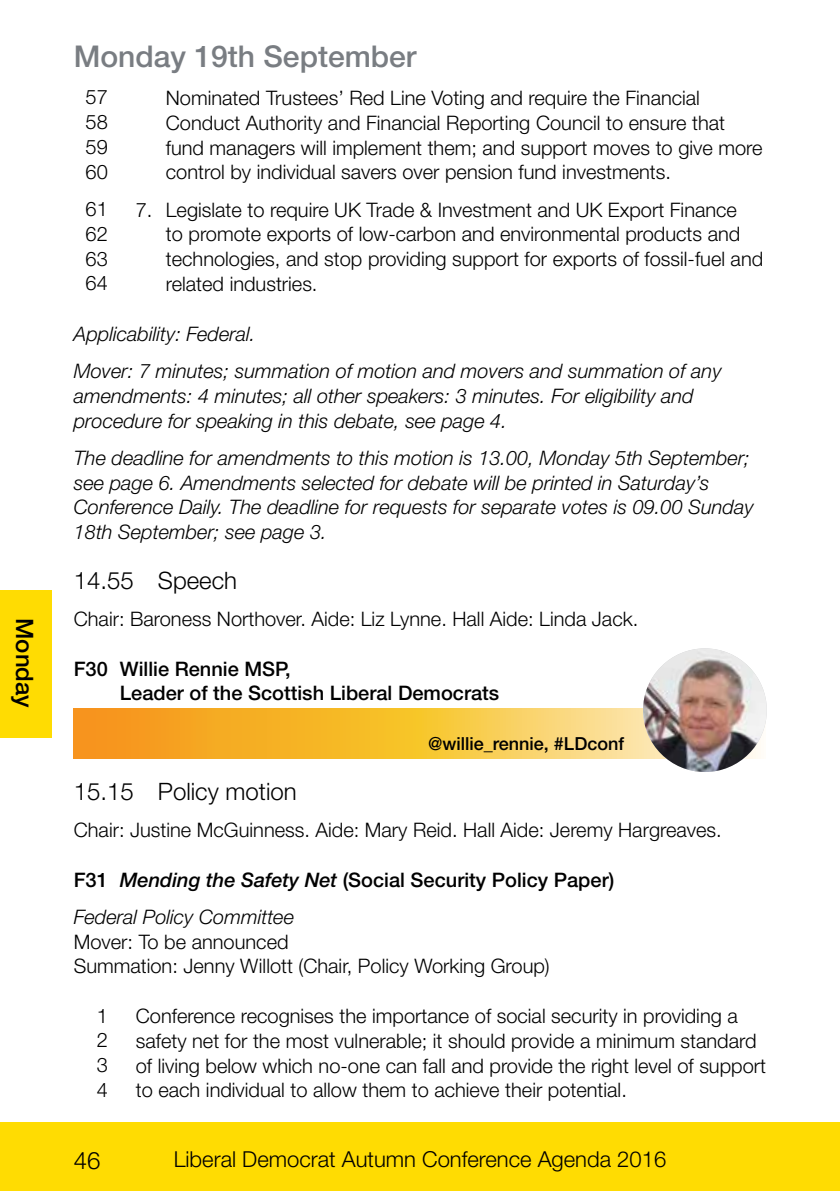
<style>
.page{position:relative;width:840px;height:1191px;background:#fff}
.page>*{position:absolute;margin:0;border:0;box-sizing:border-box;transform-origin:0 0}
.t1{font:500 30px "Helvetica Neue LT Std";color:#797d82}
.t2{font:300 24px "Helvetica Neue LT Std";color:#000}
.t3{font:500 24px "Helvetica Neue LT Std";color:#000}
.t4{font:300 22px "Helvetica Neue LT Std";color:#000}
.t5{font:300 20px/24.8px "Helvetica Neue LT Std";color:#000}
.t6{font:italic 300 20px/24.8px "Helvetica Neue LT Std";color:#000}
.t7{font:500 20px/24.8px "Helvetica Neue LT Std";color:#000}
.t8{font:500 18px "Helvetica Neue LT Std";color:#000}
.s1{font-style:italic}
.s2{font-weight:300;font-style:italic}
</style>
<div class="page">
<svg style="left:73px;top:709px;width:692px;height:50px"></svg>
<div style="left:0;top:1123px;width:839px;height:68px;background:#ffdc02"></div>
<div style="left:0;top:590px;width:51px;height:147px;background:#ffdc02"></div>
<img style="left:642px;top:648px;width:124px;height:124px;border-radius:62px">
<p class="t3" style="left:39px;top:618px;width:91px;rotate:90deg">Monday</p>
<h1 class="t1" style="left:74px;top:38px;width:344px">Monday 19th September</h1>
<p class="t5" style="left:85px;top:84px;width:24px;text-align:justify">57<br>58<br>59<br>60</p>
<p class="t5" style="left:85px;top:196px;width:24px;text-align:justify">61<br>62<br>63<br>64</p>
<p class="t5" style="left:166px;top:85px;width:598px">Nominated Trustees’ Red Line Voting and require the Financial Conduct Authority and Financial Reporting Council to ensure that fund managers will implement them; and support moves to give more control by individual savers over pension fund investments.</p>
<p class="t5" style="left:166px;top:197px;width:598px;text-indent:-30px">7. Legislate to require UK Trade &amp; Investment and UK Export Finance<br>to promote exports of low-carbon and environmental products and technologies, and stop providing support for exports of fossil-fuel and related industries.</p>
<p class="t6" style="left:74px;top:315px;width:649px;line-height:37.2px">Applicability: Federal.<br>Mover: 7 minutes; summation of motion and movers and summation of any</p>
<p class="t6" style="left:74px;top:383px;width:621px">amendments: 4 minutes; all other speakers: 3 minutes. For eligibility and procedure for speaking in this debate, see page 4.</p>
<p class="t6" style="left:74px;top:445px;width:681px">The deadline for amendments to this motion is 13.00, Monday 5th September; see page 6. Amendments selected for debate will be printed in Saturday’s Conference Daily. The deadline for requests for separate votes is 09.00 Sunday 18th September; see page 3.</p>
<p class="t2" style="left:74px;top:565px;width:165px">14.55 Speech</p>
<p class="t5" style="left:74px;top:606px;width:565px">Chair: Baroness Northover. Aide: Liz Lynne. Hall Aide: Linda Jack.</p>
<p class="t7" style="left:120px;top:656px;width:381px;text-indent:-46px">F30 Willie Rennie MSP,<br>Leader of the Scottish Liberal Democrats</p>
<p class="t8" style="left:428px;top:733px;width:197px">@willie_rennie, #LDconf</p>
<p class="t2" style="left:74px;top:776px;width:224px">15.15 Policy motion</p>
<p class="t5" style="left:74px;top:817px;width:649px">Chair: Justine McGuinness. Aide: Mary Reid. Hall Aide: Jeremy Hargreaves.</p>
<p class="t7" style="left:74px;top:860px;width:541px;line-height:37.2px">F31 <span class="s1">Mending the Safety Net</span> (Social Security Policy Paper)<br><span class="s2">Federal Policy Committee</span></p>
<p class="t5" style="left:74px;top:928px;width:477px">Mover: To be announced<br>Summation: Jenny Willott (Chair, Policy Working Group)</p>
<p class="t5" style="left:136px;top:1003px;width:631px">Conference recognises the importance of social security in providing a safety net for the most vulnerable; it should provide a minimum standard of living below which no-one can fall and provide the right level of support to each individual to allow them to achieve their potential.</p>
<p class="t5" style="left:97px;top:1002px;width:13px;text-align:justify">1<br>2<br>3<br>4</p>
<p class="t2" style="left:74px;top:1145px;width:28px">46</p>
<p class="t4" style="left:174px;top:1146px;width:493px">Liberal Democrat Autumn Conference Agenda 2016</p>
</div>
